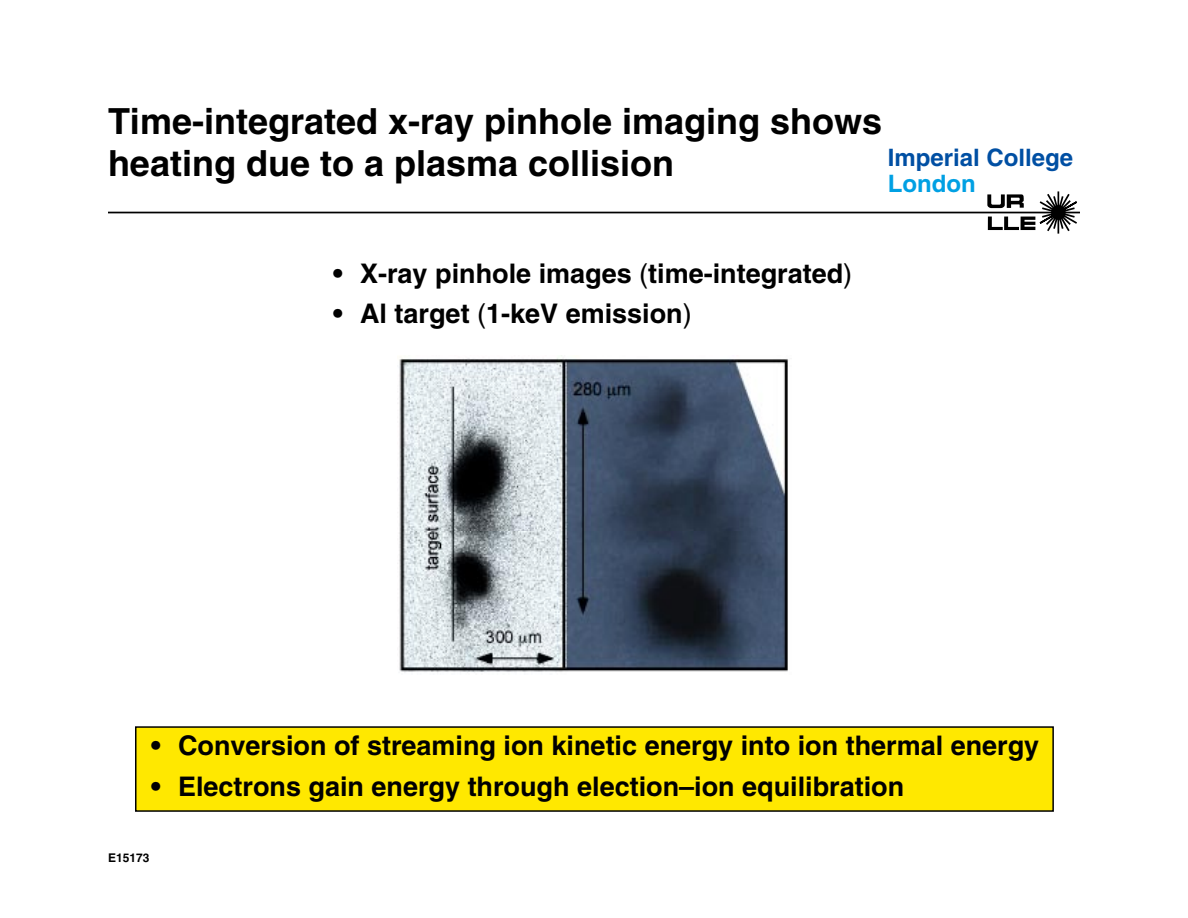
<style>
.page{position:relative;width:1188px;height:918px;background:#fff}
.page>*{position:absolute;margin:0;border:0;box-sizing:border-box;transform-origin:0 0}
.t1{font:700 36px/42px "Helvetica LT Std";color:#000}
.t2{font:700 27px "Helvetica LT Std";color:#000}
.t3{font:700 24px "Helvetica LT Std";color:#004fa3}
.t4{font:700 24px "Helvetica LT Std";color:#00a0e3}
.t5{font:700 12px "Helvetica LT Std";color:#000}
.s1{font-weight:400}
</style>
<div class="page">
<svg style="left:987px;top:191px;width:92px;height:43px"></svg>
<hr style="left:108px;top:212px;width:972px;height:1px;background:#000">
<div style="left:136px;top:727px;width:917px;height:84px;background:#ffe800"></div>
<div style="left:135px;top:726px;width:919px;height:86px;border:2px solid #000"></div>
<img style="left:399px;top:358px;width:389px;height:315px">
<h1 class="t1" style="left:108px;top:100px;width:776px">Time-integrated x-ray pinhole imaging shows heating due to a plasma collision</h1>
<p class="t3" style="left:888px;top:143px;width:187px">Imperial College</p>
<p class="t4" style="left:888px;top:168px;width:89px">London</p>
<p class="t2" style="left:333px;top:257px;width:521px">• X-ray pinhole images <span class="s1">(</span>time-integrated<span class="s1">)</span></p>
<p class="t2" style="left:333px;top:297px;width:360px">• Al target <span class="s1">(</span>1-keV emission<span class="s1">)</span></p>
<p class="t2" style="left:151px;top:729px;width:890px">• Conversion of streaming ion kinetic energy into ion thermal energy</p>
<p class="t2" style="left:151px;top:770px;width:755px">• Electrons gain energy through election–ion equilibration</p>
<p class="t5" style="left:108px;top:850px;width:43px">E15173</p>
</div>
